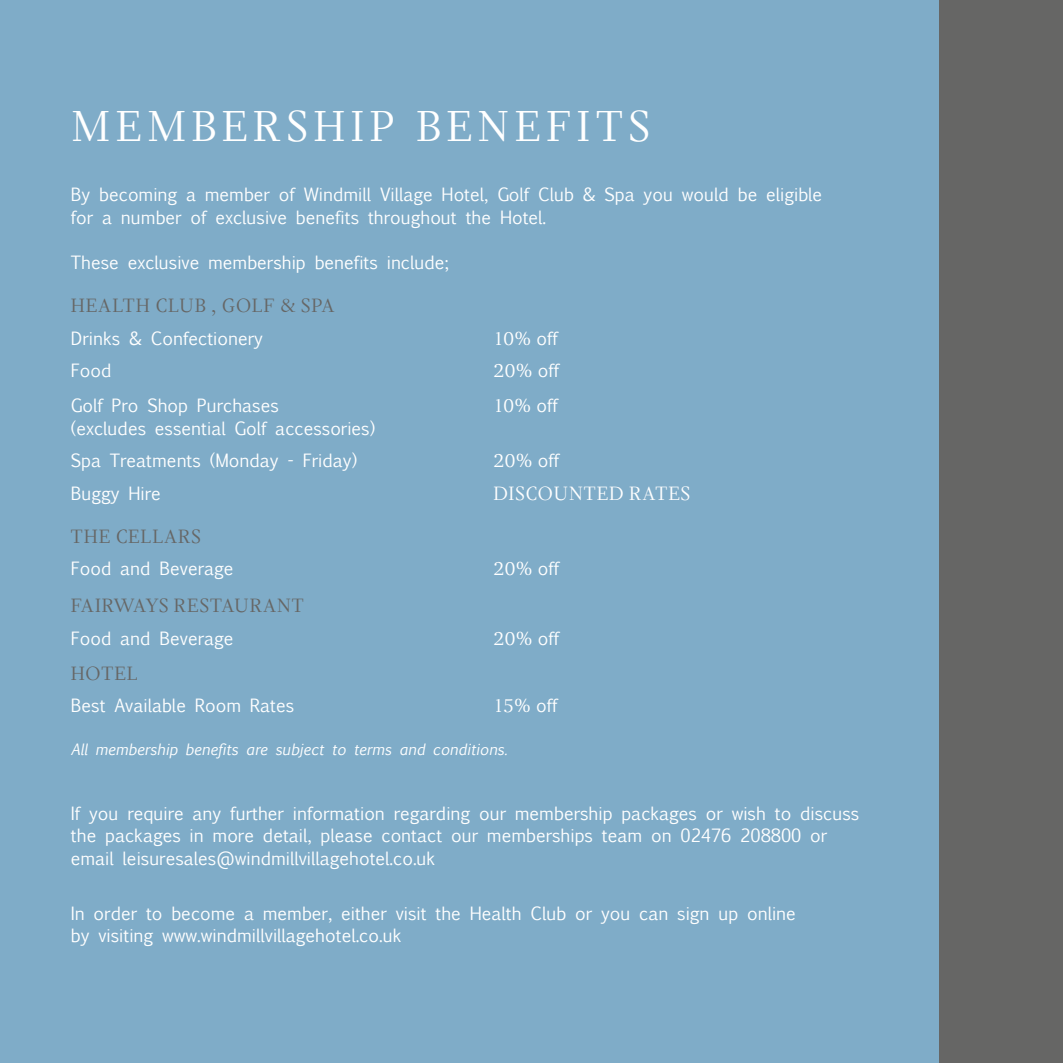
<style>
.page{position:relative;width:1063px;height:1063px;background:#7facc8}
.page>*{position:absolute;margin:0;border:0;box-sizing:border-box;transform-origin:0 0}
.t1{font:45px "Admark";letter-spacing:.13em;color:#fff}
.t2{font:20px "Admark";letter-spacing:.04em;color:#fff}
.t3{font:20px "Admark";letter-spacing:.045em;color:#666665}
.t4{font:17.5px/22.5px "Euphemia UCAS";color:#fff}
.t5{font:italic 15px "Euphemia UCAS";color:#fff}
.s1{font-family:"Euphemia UCAS";font-size:17.5px}
</style>
<div class="page">
<div style="left:940px;top:0;width:123px;height:1063px;background:#666665"></div>
<h1 class="t1" style="left:71px;top:103px;width:581px">MEMBERSHIP BENEFITS</h1>
<p class="t4" style="left:71px;top:184px;width:753px">By becoming a member of Windmill Village Hotel, Golf Club &amp; Spa you would be eligible for a number of exclusive benefits throughout the Hotel.</p>
<p class="t4" style="left:71px;top:251px;width:380px">These exclusive membership benefits include;</p>
<p class="t3" style="left:71px;top:295px;width:265px">HEALTH CLUB , GOLF &amp; SPA</p>
<p class="t4" style="left:71px;top:327px;width:194px">Drinks &amp; Confectionery</p>
<p class="t2" style="left:493px;top:328px;width:66px">10% <span class="s1">off</span></p>
<p class="t4" style="left:71px;top:360px;width:42px">Food</p>
<p class="t2" style="left:493px;top:360px;width:67px">20% <span class="s1">off</span></p>
<p class="t4" style="left:71px;top:395px;width:210px">Golf Pro Shop Purchases</p>
<p class="t2" style="left:493px;top:395px;width:66px">10% <span class="s1">off</span></p>
<p class="t4" style="left:71px;top:412px;width:306px;line-height:32.5px">(excludes essential Golf accessories)<br>Spa Treatments (Monday - Friday)</p>
<p class="t2" style="left:493px;top:450px;width:67px">20% <span class="s1">off</span></p>
<p class="t4" style="left:71px;top:482px;width:92px">Buggy Hire</p>
<p class="t2" style="left:493px;top:483px;width:199px">DISCOUNTED RATES</p>
<p class="t3" style="left:71px;top:525px;width:132px">THE CELLARS</p>
<p class="t4" style="left:71px;top:557px;width:164px">Food and Beverage</p>
<p class="t2" style="left:493px;top:558px;width:67px">20% <span class="s1">off</span></p>
<p class="t3" style="left:71px;top:595px;width:234px">FAIRWAYS RESTAURANT</p>
<p class="t4" style="left:71px;top:627px;width:164px">Food and Beverage</p>
<p class="t2" style="left:493px;top:627px;width:67px">20% <span class="s1">off</span></p>
<p class="t3" style="left:71px;top:663px;width:68px">HOTEL</p>
<p class="t4" style="left:71px;top:694px;width:225px">Best Available Room Rates</p>
<p class="t2" style="left:493px;top:695px;width:66px">15% <span class="s1">off</span></p>
<p class="t5" style="left:71px;top:738px;width:438px">All membership benefits are subject to terms and conditions.</p>
<p class="t4" style="left:71px;top:802px;width:790px">If you require any further information regarding our membership packages or wish to discuss the packages in more detail, please contact our memberships team on 02476 208800 or email leisuresales@windmillvillagehotel.co.uk</p>
<p class="t4" style="left:71px;top:902px;width:727px">In order to become a member, either visit the Health Club or you can sign up online by visiting www.windmillvillagehotel.co.uk</p>
</div>
